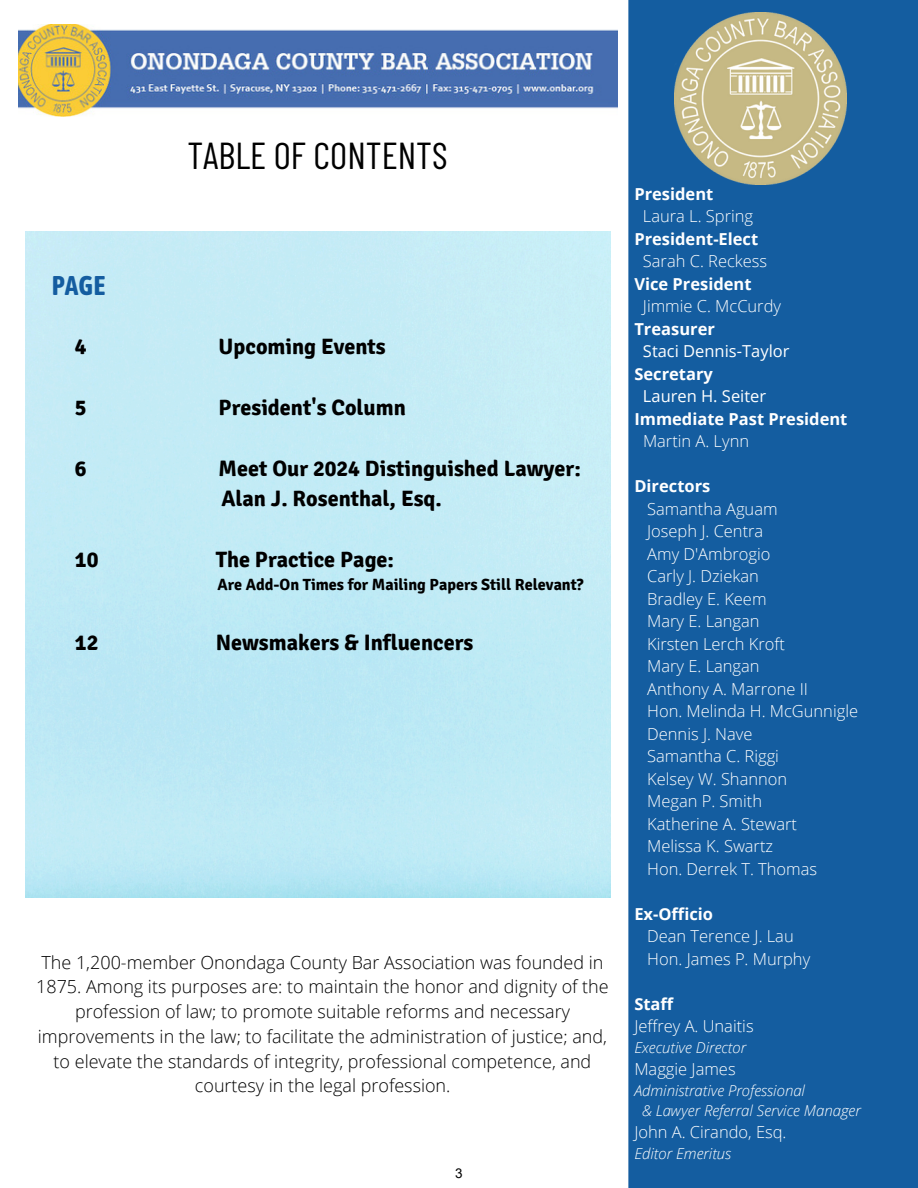
<style>
.page{position:relative;width:918px;height:1188px;background:#fff}
.page>*{position:absolute;margin:0;border:0;box-sizing:border-box;transform-origin:0 0}
.t1{font:37.5px "Barlow Condensed";color:#000}
.t2{font:700 27px "Asap Condensed";color:#145da0}
.t3{font:700 22.2px/30.3px "Signika";color:#000}
.t4{font:300 18px/24.8px "Open Sans";color:#000;text-align:center}
.t5{font:300 16.5px/22.5px "Open Sans";color:#fff}
.t6{font:700 16.5px "Open Sans";color:#fff}
.t7{font:16.5px "Open Sans";color:#fff}
.t8{font:700 16.2px "Signika";color:#000}
.t9{font:italic 300 15px/20.2px "Open Sans";color:#fff}
.t10{font:13.5px "Arial";color:#000}
.s1{font-weight:700}
</style>
<div class="page">
<img style="left:19px;top:25px;width:598px;height:92px">
<div style="left:628px;top:0;width:290px;height:1188px;background:#145da0"></div>
<img style="left:675px;top:12px;width:172px;height:172px">
<h4 class="t2" style="left:52px;top:270px;width:55px">PAGE</h4>
<p class="t1" style="left:187px;top:132px;width:262px">TABLE OF CONTENTS</p>
<h3 class="t3" style="left:75px;top:332px;width:13px">4</h3>
<h3 class="t3" style="left:219px;top:332px;width:169px">Upcoming Events</h3>
<h5 class="t3" style="left:75px;top:392px;width:13px">5</h5>
<h5 class="t3" style="left:219px;top:392px;width:189px">President's Column</h5>
<h3 class="t3" style="left:75px;top:453px;width:13px">6</h3>
<h3 class="t3" style="left:219px;top:453px;width:364px">Meet Our 2024 Distinguished Lawyer:<br>Alan J. Rosenthal, Esq.</h3>
<h4 class="t3" style="left:75px;top:544px;width:25px">10</h4>
<h4 class="t3" style="left:216px;top:544px;width:180px">The Practice Page:</h4>
<h4 class="t8" style="left:217px;top:575px;width:368px">Are Add-On Times for Mailing Papers Still Relevant?</h4>
<p class="t3" style="left:75px;top:628px;width:25px">12</p>
<p class="t3" style="left:216px;top:628px;width:259px">Newsmakers &amp; Influencers</p>
<h4 class="t4" style="left:36px;top:949px;width:574px">The 1,200-member Onondaga County Bar Association was founded in 1875. Among its purposes are: to maintain the honor and dignity of the profession of law; to promote suitable reforms and necessary improvements in the law; to facilitate the administration of justice; and, to elevate the standards of integrity, professional competence, and courtesy in the legal profession.</h4>
<p class="t10" style="left:455px;top:1164px;width:9px">3</p>
<p class="t6" style="left:634px;top:182px;width:80px">President</p>
<p class="t5" style="left:643px;top:204px;width:112px">Laura L. Spring</p>
<p class="t6" style="left:634px;top:227px;width:125px">President-Elect</p>
<p class="t5" style="left:643px;top:249px;width:126px">Sarah C. Reckess</p>
<p class="t6" style="left:634px;top:272px;width:119px">Vice President</p>
<p class="t5" style="left:643px;top:294px;width:140px">Jimmie C. McCurdy</p>
<p class="t6" style="left:634px;top:317px;width:82px">Treasurer</p>
<p class="t7" style="left:643px;top:339px;width:148px">Staci Dennis-Taylor</p>
<p class="t6" style="left:634px;top:362px;width:80px">Secretary</p>
<p class="t7" style="left:643px;top:384px;width:125px">Lauren H. Seiter</p>
<p class="t6" style="left:634px;top:407px;width:214px">Immediate Past President</p>
<h2 class="t5" style="left:643px;top:429px;width:108px">Martin A. Lynn</h2>
<h2 class="t5" style="left:647px;top:474px;width:139px;text-indent:-13px"><span class="s1">Directors<br></span>Samantha Aguam<br>Joseph J. Centra<br>Amy D'Ambrogio<br>Carly J. Dziekan<br>Bradley E. Keem<br>Mary E. Langan<br>Kirsten Lerch Kroft</h2>
<h3 class="t5" style="left:647px;top:654px;width:212px">Mary E. Langan<br>Anthony A. Marrone II<br>Hon. Melinda H. McGunnigle<br>Dennis J. Nave<br>Samantha C. Riggi<br>Kelsey W. Shannon<br>Megan P. Smith<br>Katherine A. Stewart<br>Melissa K. Swartz<br>Hon. Derrek T. Thomas</h3>
<h3 class="t5" style="left:647px;top:902px;width:165px;text-indent:-13px"><span class="s1">Ex-Officio<br></span>Dean Terence J. Lau<br>Hon. James P. Murphy</h3>
<h3 class="t5" style="left:634px;top:992px;width:121px"><span class="s1">Staff<br></span>Jeffrey A. Unaitis</h3>
<h3 class="t9" style="left:634px;top:1038px;width:113px">Executive Director</h3>
<h3 class="t5" style="left:634px;top:1057px;width:103px">Maggie James</h3>
<h3 class="t9" style="left:642px;top:1080px;width:220px;text-indent:-8px">Administrative Professional<br>&amp; Lawyer Referral Service Manager</h3>
<h3 class="t5" style="left:634px;top:1120px;width:154px">John A. Cirando, Esq.</h3>
<h3 class="t9" style="left:634px;top:1143px;width:98px">Editor Emeritus</h3>
</div>
